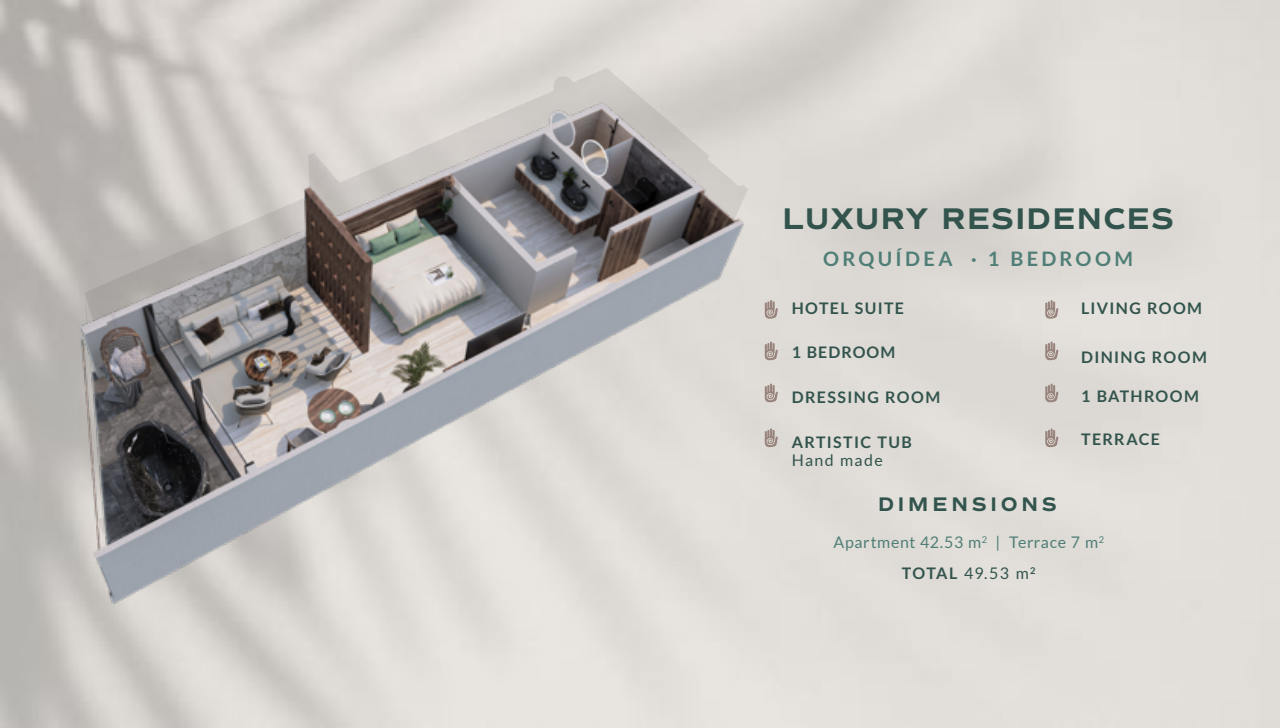
<style>
.page{position:relative;width:1280px;height:728px;background:#fff}
.page>*{position:absolute;margin:0;border:0;box-sizing:border-box;transform-origin:0 0}
.t1{font:700 30.4px "FONTSPRINGDEMO Commuters Sans";letter-spacing:.045em;color:#32544d}
.t2{font:700 20px "Lato";letter-spacing:.165em;color:#4f7e76}
.t3{font:700 20px "FONTSPRINGDEMO Commuters Sans";letter-spacing:.19em;color:#32544d}
.t4{font:700 16px "Lato";letter-spacing:.08em;color:#32544d}
.t5{font:16px/31.3px "Lato";letter-spacing:.035em;color:#4f7e76;text-align:center}
.t6{font:16px "Lato";letter-spacing:.085em;color:#32544d}
.s1{font-weight:700;color:#32544d}
.s2{color:#32544d}
</style>
<div class="page">
<img style="left:32px;top:74px;width:776px;height:554px">
<svg style="left:1045px;top:300px;width:14px;height:19px"></svg>
<svg style="left:765px;top:300px;width:14px;height:19px"></svg>
<svg style="left:1045px;top:342px;width:14px;height:18px"></svg>
<svg style="left:765px;top:342px;width:14px;height:18px"></svg>
<svg style="left:1045px;top:384px;width:14px;height:18px"></svg>
<svg style="left:765px;top:384px;width:14px;height:18px"></svg>
<svg style="left:1045px;top:428px;width:14px;height:19px"></svg>
<svg style="left:765px;top:428px;width:14px;height:19px"></svg>
<h1 class="t1" style="left:783px;top:206px;width:393px">LUXURY RESIDENCES</h1>
<p class="t2" style="left:823px;top:246px;width:311px">ORQUÍDEA · 1 BEDROOM</p>
<p class="t4" style="left:792px;top:298px;width:114px">HOTEL SUITE</p>
<p class="t4" style="left:792px;top:343px;width:105px">1 BEDROOM</p>
<p class="t4" style="left:792px;top:387px;width:150px">DRESSING ROOM</p>
<p class="t4" style="left:792px;top:432px;width:122px">ARTISTIC TUB</p>
<p class="t6" style="left:792px;top:450px;width:93px">Hand made</p>
<p class="t4" style="left:1081px;top:298px;width:122px">LIVING ROOM</p>
<p class="t4" style="left:1081px;top:347px;width:127px">DINING ROOM</p>
<p class="t4" style="left:1081px;top:386px;width:119px">1 BATHROOM</p>
<p class="t4" style="left:1081px;top:429px;width:80px">TERRACE</p>
<p class="t3" style="left:878px;top:496px;width:180px">DIMENSIONS</p>
<p class="t5" style="left:833px;top:526px;width:272px">Apartment 42.53 m<sup>2</sup> | Terrace 7 m<sup>2<br></sup><span class="s1">TOTAL</span> <span class="s2">49.53 m</span><sup>2</sup></p>
</div>
